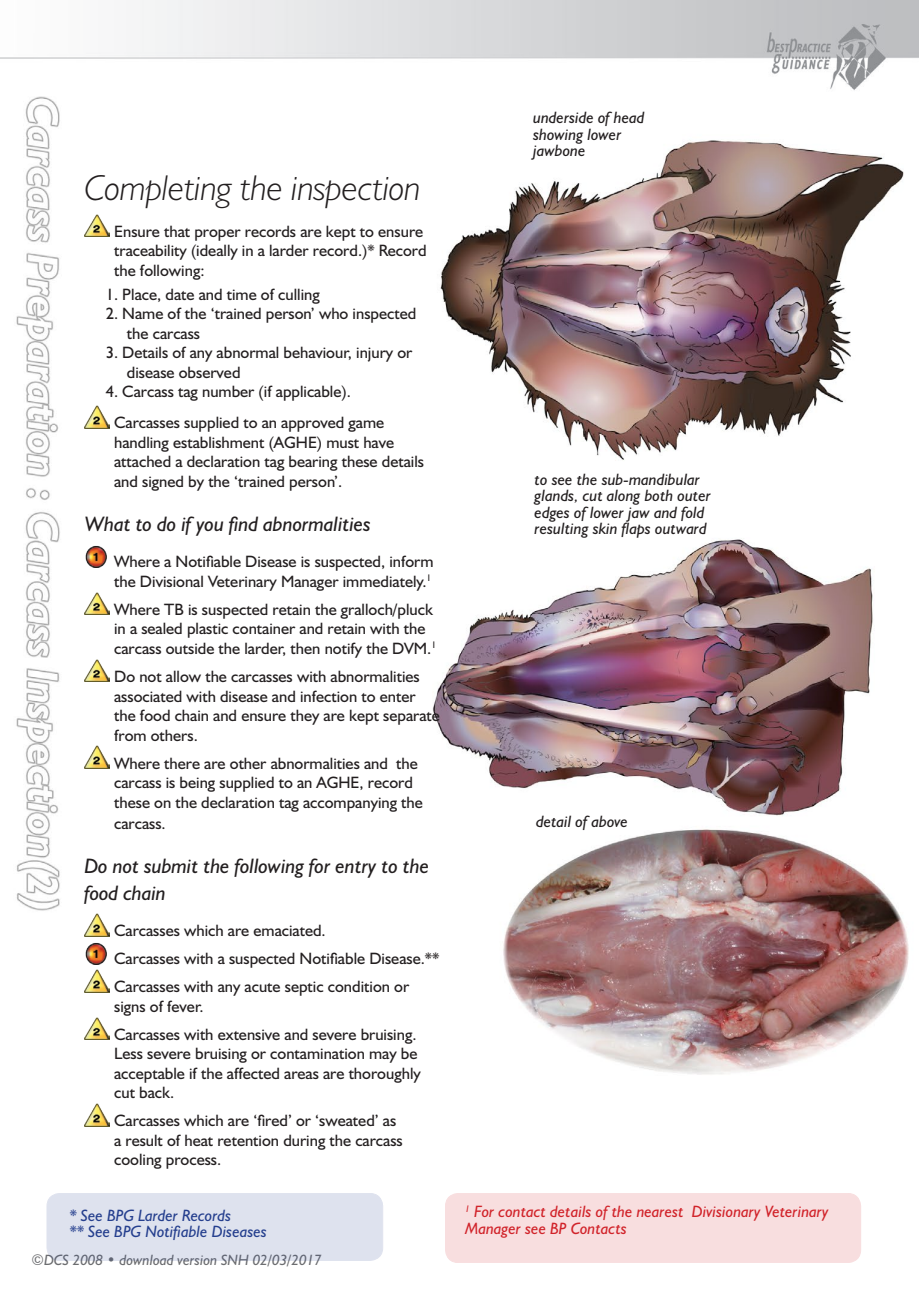
<style>
.page{position:relative;width:919px;height:1289px;background:#fff}
.page>*{position:absolute;margin:0;border:0;box-sizing:border-box;transform-origin:0 0}
.t1{font:italic 300 36px "Humanist 521 BT";letter-spacing:-.005em;color:#231f20}
.t2{font:italic 21px/27px "Humanist 521 BT";letter-spacing:-.005em;color:#231f20}
.t3{font:16.5px/19.5px "Humanist 521 BT";color:#231f20}
.t4{font:italic 16.5px/16.5px "Humanist 521 BT";color:#231f20}
.t5{font:italic 16.5px/16.5px "Humanist 521 BT";color:#d1232a}
.t6{font:italic 16.5px/16.5px "Humanist 521 BT";color:#253f8e}
.t7{font:italic 15px "Humanist 521 BT";color:#6c6d70}
</style>
<div class="page">
<img style="left:16px;top:101px;width:893px;height:1162px">
<img style="left:0;top:0;width:918px;height:101px">
<div style="left:445px;top:1193px;width:415px;height:69px;background:#f8dedf;border-radius:13px"></div>
<div style="left:445px;top:1193px;width:415px;height:69px;border:1px solid #d1232a;border-radius:13px"></div>
<img style="left:84px;top:214px;width:26px;height:23px">
<img style="left:84px;top:405px;width:26px;height:23px">
<img style="left:84px;top:544px;width:26px;height:23px">
<img style="left:84px;top:592px;width:26px;height:23px">
<img style="left:84px;top:659px;width:26px;height:23px">
<img style="left:84px;top:745px;width:26px;height:23px">
<img style="left:84px;top:913px;width:26px;height:23px">
<img style="left:84px;top:941px;width:26px;height:23px">
<img style="left:84px;top:969px;width:26px;height:23px">
<img style="left:84px;top:1017px;width:26px;height:22px">
<img style="left:84px;top:1103px;width:26px;height:23px">
<div style="left:47px;top:1193px;width:335px;height:67px;background:#dee2ee;border-radius:13px"></div>
<div style="left:47px;top:1193px;width:336px;height:67px;border:1px solid #253f8e;border-radius:13px"></div>
<h1 class="t1" style="left:84px;top:166px;width:338px">Completing the inspection</h1>
<p class="t3" style="left:114px;top:221px;width:314px">Ensure that proper records are kept to ensure traceability (ideally in a larder record.)* Record the following:</p>
<p class="t3" style="left:106px;top:284px;width:216px">1. Place, date and time of culling</p>
<p class="t3" style="left:127px;top:303px;width:291px;text-indent:-21px">2. Name of the ‘trained person’ who inspected the carcass</p>
<p class="t3" style="left:127px;top:342px;width:287px;text-indent:-21px">3. Details of any abnormal behaviour, injury or disease observed</p>
<p class="t3" style="left:114px;top:375px;width:272px;line-height:31.2px;text-indent:-8px">4. Carcass tag number (if applicable).<br>Carcasses supplied to an approved game</p>
<p class="t3" style="left:114px;top:432px;width:311px">handling establishment (AGHE) must have attached a declaration tag bearing these details and signed by the ‘trained person’.</p>
<p class="t2" style="left:84px;top:510px;width:288px">What to do if you find abnormalities</p>
<p class="t3" style="left:114px;top:551px;width:321px">Where a Notifiable Disease is suspected, inform the Divisional Veterinary Manager immediately.<sup>1</sup></p>
<p class="t3" style="left:114px;top:599px;width:323px">Where TB is suspected retain the gralloch/pluck in a sealed plastic container and retain with the carcass outside the larder, then notify the DVM.<sup>1</sup></p>
<p class="t3" style="left:114px;top:666px;width:327px">Do not allow the carcasses with abnormalities associated with disease and infection to enter the food chain and ensure they are kept separate from others.</p>
<p class="t3" style="left:114px;top:752px;width:310px">Where there are other abnormalities and the carcass is being supplied to an AGHE, record these on the declaration tag accompanying the</p>
<p class="t3" style="left:114px;top:812px;width:53px">carcass.</p>
<p class="t2" style="left:84px;top:851px;width:346px">Do not submit the following for entry to the food chain</p>
<p class="t3" style="left:114px;top:916px;width:327px;line-height:28px">Carcasses which are emaciated.<br>Carcasses with a suspected Notifiable Disease.**<br>Carcasses with any acute septic condition or</p>
<p class="t3" style="left:114px;top:991px;width:304px;line-height:28px">signs of fever.<br>Carcasses with extensive and severe bruising.</p>
<p class="t3" style="left:114px;top:1043px;width:308px">Less severe bruising or contamination may be acceptable if the affected areas are thoroughly cut back.</p>
<p class="t3" style="left:114px;top:1110px;width:290px">Carcasses which are ‘fired’ or ‘sweated’ as a result of heat retention during the carcass cooling process.</p>
<p class="t6" style="left:69px;top:1206px;width:199px">* See BPG Larder Records<br>** See BPG Notifiable Diseases</p>
<p class="t7" style="left:32px;top:1250px;width:292px">©DCS 2008 • download version SNH 02/03/2017</p>
<p class="t4" style="left:533px;top:109px;width:113px">underside of head showing lower jawbone</p>
<p class="t4" style="left:534px;top:470px;width:178px">to see the sub-mandibular glands, cut along both outer edges of lower jaw and fold resulting skin flaps outward</p>
<p class="t4" style="left:536px;top:812px;width:93px">detail of above</p>
<p class="t5" style="left:465px;top:1202px;width:365px"><sup>1</sup> For contact details of the nearest Divisionary Veterinary<br>Manager see BP Contacts</p>
</div>
